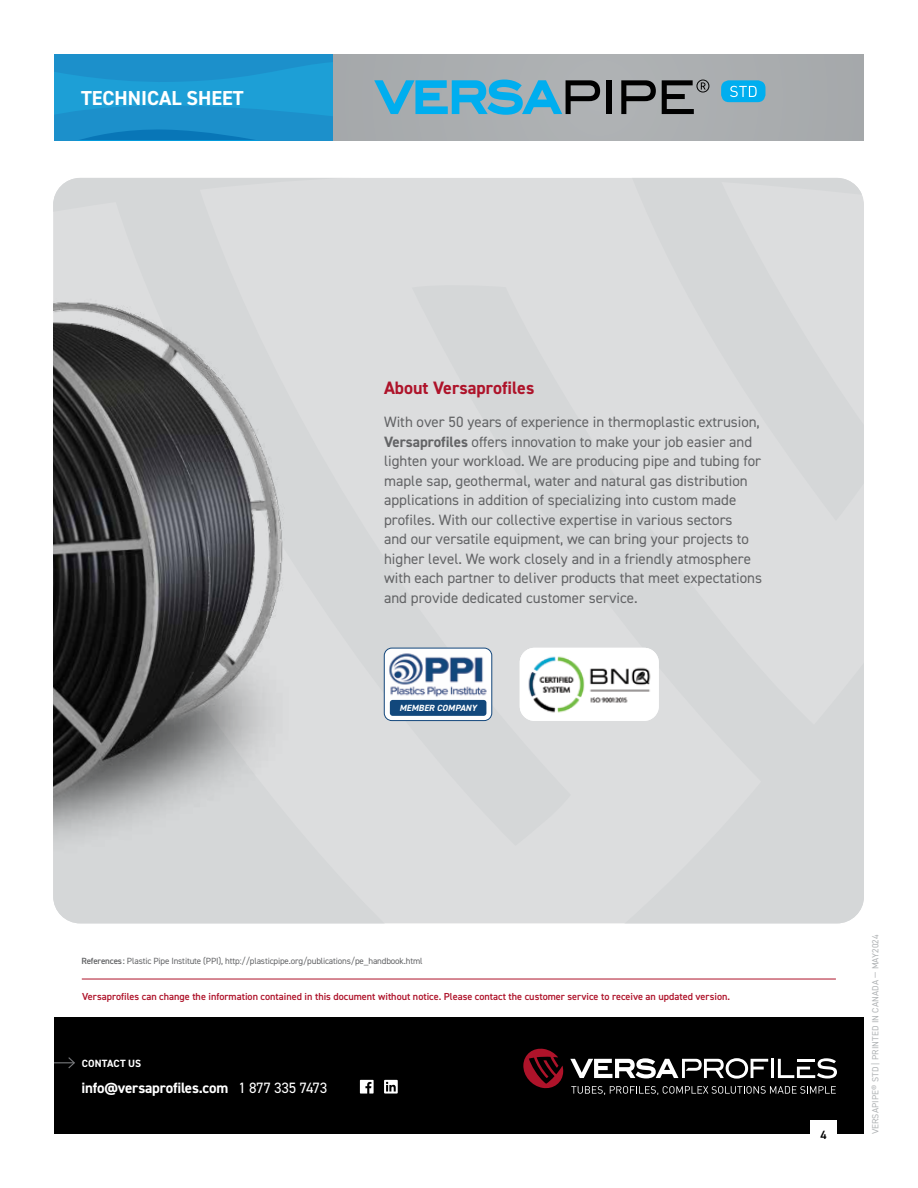
<style>
.page{position:relative;width:918px;height:1188px;background:#fff}
.page>*{position:absolute;margin:0;border:0;box-sizing:border-box;transform-origin:0 0}
.t1{font:700 20.25px "DIN2014";color:#fff}
.t2{font:700 18px "DIN2014";color:#ae132a}
.t3{font:15px/19.5px "DIN2014";color:#636466}
.t4{font:700 15px "DIN2014";letter-spacing:-.015em;color:#fff}
.t5{font:600 12px "DIN2014";color:#000}
.t6{font:700 10.5px "DIN2014";letter-spacing:.01em;color:#fff}
.t7{font:600 10.2px "DIN2014";color:#ae132a}
.t8{font:9px "DIN2014";letter-spacing:-.015em;color:#636466}
.t9{font:9px "DIN2014";letter-spacing:.01em;color:#b1b4b6}
.t10{font:italic 700 9px "DIN2014";letter-spacing:.01em;color:#fff}
.s1{font-weight:700}
.s2{font-weight:600}
.s3{font-weight:400}
</style>
<div class="page">
<div style="left:333px;top:54px;width:531px;height:86px;background:#aaadaf"></div>
<svg style="left:54px;top:54px;width:279px;height:86px;background:#1b94ce"></svg>
<div style="left:721px;top:80px;width:44px;height:22px;background:#00aeef;border-radius:8px"></div>
<div style="left:606px;top:80px;width:5px;height:34px;background:#000"></div>
<svg style="left:621px;top:80px;width:35px;height:34px"></svg>
<svg style="left:374px;top:80px;width:226px;height:35px"></svg>
<svg style="left:662px;top:80px;width:47px;height:34px"></svg>
<svg style="left:730px;top:86px;width:27px;height:11px"></svg>
<hr style="left:82px;top:979px;width:754px;height:1px;background:#ae132a">
<div style="left:54px;top:1017px;width:810px;height:117px;background:#000"></div>
<hr style="left:32px;top:1062px;width:42px;height:1px;background:#77787b">
<svg style="left:67px;top:1057px;width:8px;height:12px"></svg>
<div style="left:28px;top:994px;width:26px;height:146px;background:#fff"></div>
<svg style="left:360px;top:1080px;width:14px;height:14px"></svg>
<svg style="left:384px;top:1080px;width:14px;height:14px"></svg>
<div style="left:810px;top:1120px;width:27px;height:28px;background:#fff"></div>
<hr style="left:771px;top:1059px;width:3px;height:19px;background:#fff">
<svg style="left:570px;top:1058px;width:198px;height:21px"></svg>
<svg style="left:778px;top:1058px;width:59px;height:20px"></svg>
<svg style="left:523px;top:1048px;width:40px;height:41px"></svg>
<svg style="left:571px;top:1086px;width:265px;height:9px"></svg>
<div style="left:53px;top:178px;width:811px;height:745px;background:#dcddde"></div>
<img style="left:53px;top:263px;width:252px;height:661px">
<img style="left:520px;top:648px;width:139px;height:73px">
<img style="left:384px;top:648px;width:108px;height:73px">
<div style="left:384px;top:648px;width:108px;height:73px;border:1px solid #13477c;border-radius:8px"></div>
<div style="left:390px;top:700px;width:96px;height:16px;background:#12487c;border-radius:3px"></div>
<h1 class="t1" style="left:81px;top:84px;width:164px">TECHNICAL SHEET</h1>
<p class="t2" style="left:384px;top:376px;width:152px">About Versaprofiles</p>
<p class="t3" style="left:384px;top:412px;width:380px">With over 50 years of experience in thermoplastic extrusion, <span class="s1">Versaprofiles</span> offers innovation to make your job easier and lighten your workload. We are producing pipe and tubing for maple sap, geothermal, water and natural gas distribution applications in addition of specializing into custom made profiles. With our collective expertise in various sectors<br>and our versatile equipment, we can bring your projects to higher level. We work closely and in a friendly atmosphere with each partner to deliver products that meet expectations and provide dedicated customer service.</p>
<p class="t10" style="left:399px;top:702px;width:79px">MEMBER COMPANY</p>
<p class="t8" style="left:81px;top:955px;width:343px"><span class="s2">References:</span> Plastic Pipe Institute (PPI), http://plasticpipe.org/publications/pe_handbook.html</p>
<p class="t7" style="left:82px;top:990px;width:649px">Versaprofiles can change the information contained in this document without notice. Please contact the customer service to receive an updated version.</p>
<p class="t6" style="left:82px;top:1056px;width:61px">CONTACT US</p>
<p class="t4" style="left:82px;top:1078px;width:247px">info@versaprofiles.com <span class="s3">1 877 335 7473</span></p>
<p class="t5" style="left:820px;top:1127px;width:8px">4</p>
<p class="t9" style="left:870px;top:1134px;width:201px;rotate:-90deg">VERSAPIPE® STD | PRINTED IN CANADA — MAY2024</p>
</div>
